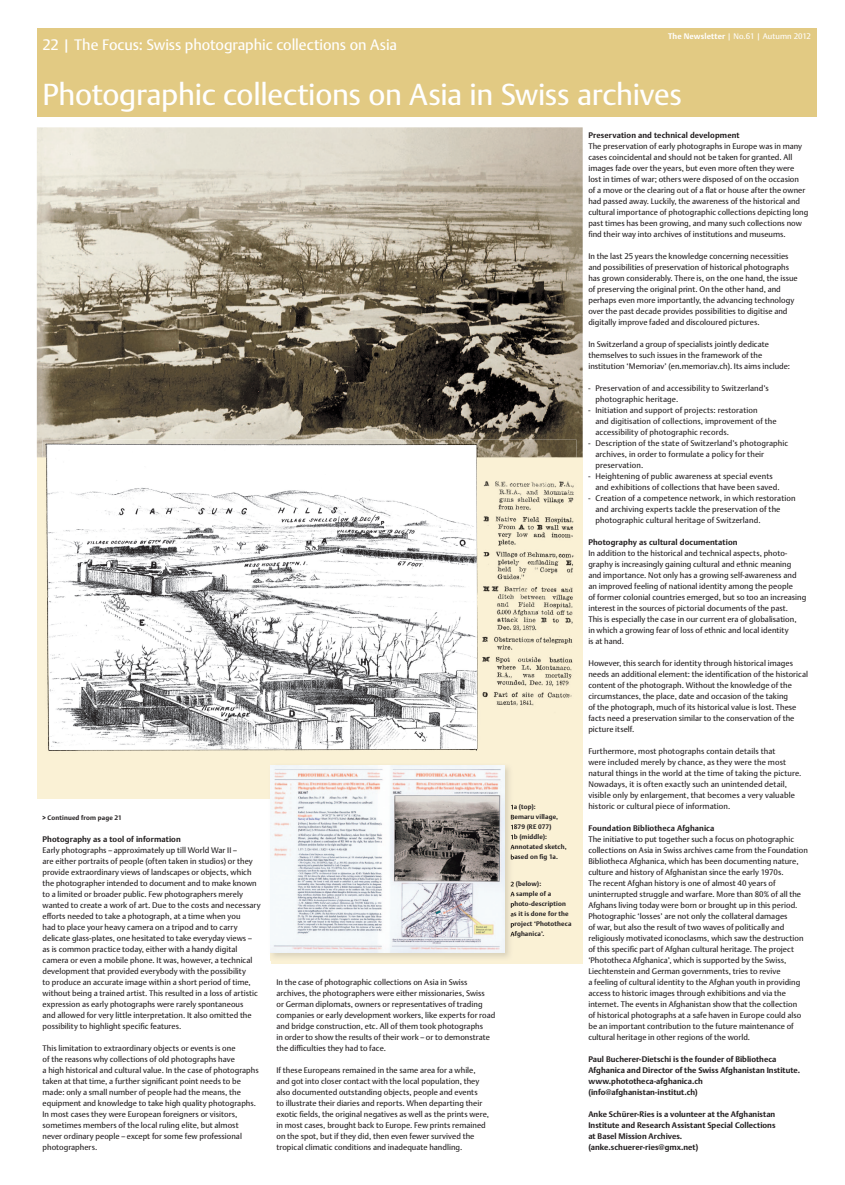
<style>
.page{position:relative;width:845px;height:1185px;background:#fff}
.page>*{position:absolute;margin:0;border:0;box-sizing:border-box;transform-origin:0 0}
.t1{font:30px "DTL Argo TPRO";letter-spacing:-.01em;color:#fff}
.t2{font:15px "DTL Argo TPRO";letter-spacing:-.005em;color:#fff}
.t3{font:8px/11px "DTL Argo TPRO";letter-spacing:.005em;color:#231f20}
.t4{font:700 8px/11px "DTL Argo TPRO";letter-spacing:.005em;color:#231f20}
.t5{font:8px "DTL Argo TPRO";letter-spacing:.01em;color:#fff}
.t6{font:700 6.5px/10px "DTL Argo TPRO";letter-spacing:.02em;color:#231f20}
.s1{font-weight:700}
</style>
<div class="page">
<div style="left:37px;top:457px;width:546px;height:341px;background:#faf1d5"></div>
<div style="left:271px;top:755px;width:312px;height:208px;background:#faf1d5"></div>
<img style="left:37px;top:127px;width:546px;height:330px">
<div style="left:37px;top:28px;width:779px;height:88px;background:#e2ca83"></div>
<img style="left:268px;top:765px;width:241px;height:196px">
<svg style="left:510px;top:804px;width:3px;height:56px"></svg>
<svg style="left:510px;top:881px;width:3px;height:56px"></svg>
<img style="left:271px;top:765px;width:234px;height:187px">
<img style="left:43px;top:440px;width:533px;height:17px">
<img style="left:43px;top:457px;width:35px;height:294px">
<img style="left:470px;top:457px;width:106px;height:294px">
<img style="left:78px;top:749px;width:392px;height:2px">
<img style="left:46px;top:444px;width:332px;height:170px">
<img style="left:378px;top:445px;width:99px;height:304px">
<img style="left:48px;top:614px;width:330px;height:136px">
<p class="t5" style="left:668px;top:32px;width:144px"><span class="s1">The Newsletter</span> | No.61 | Autumn 2012</p>
<h2 class="t2" style="left:43px;top:36px;width:356px">22 | The Focus: Swiss photographic collections on Asia</h2>
<h1 class="t1" style="left:43px;top:77px;width:641px">Photographic collections on Asia in Swiss archives</h1>
<p class="t6" style="left:43px;top:813px;width:81px">&gt; Continued from page 21</p>
<p class="t4" style="left:43px;top:834px;width:140px">Photography as a tool of information</p>
<p class="t3" style="left:43px;top:845px;width:220px">Early photographs – approximately up till World War II –<br>are either portraits of people (often taken in studios) or they provide extraordinary views of landscapes or objects, which the photographer intended to document and to make known to a limited or broader public. Few photographers merely wanted to create a work of art. Due to the costs and necessary efforts needed to take a photograph, at a time when you<br>had to place your heavy camera on a tripod and to carry delicate glass-plates, one hesitated to take everyday views – as is common practice today, either with a handy digital camera or even a mobile phone. It was, however, a technical development that provided everybody with the possibility<br>to produce an accurate image within a short period of time, without being a trained artist. This resulted in a loss of artistic expression as early photographs were rarely spontaneous<br>and allowed for very little interpretation. It also omitted the possibility to highlight specific features.</p>
<p class="t3" style="left:43px;top:1043px;width:218px">This limitation to extraordinary objects or events is one<br>of the reasons why collections of old photographs have<br>a high historical and cultural value. In the case of photographs taken at that time, a further significant point needs to be made: only a small number of people had the means, the equipment and knowledge to take high quality photographs.<br>In most cases they were European foreigners or visitors, sometimes members of the local ruling elite, but almost never ordinary people – except for some few professional photographers.</p>
<p class="t6" style="left:510px;top:802px;width:58px">1a (top):<br>Bemaru village,<br>1879 (RE 077)<br>1b (middle):<br>Annotated sketch, based on fig 1a.</p>
<p class="t6" style="left:510px;top:879px;width:63px">2 (below):<br>A sample of a photo-description as it is done for the project ‘Phototheca<br>Afghanica’.</p>
<p class="t3" style="left:276px;top:977px;width:220px">In the case of photographic collections on Asia in Swiss archives, the photographers were either missionaries, Swiss<br>or German diplomats, owners or representatives of trading companies or early development workers, like experts for road and bridge construction, etc. All of them took photographs<br>in order to show the results of their work – or to demonstrate the difficulties they had to face.</p>
<p class="t3" style="left:276px;top:1065px;width:214px">If these Europeans remained in the same area for a while, and got into closer contact with the local population, they also documented outstanding objects, people and events<br>to illustrate their diaries and reports. When departing their exotic fields, the original negatives as well as the prints were, in most cases, brought back to Europe. Few prints remained on the spot, but if they did, then even fewer survived the tropical climatic conditions and inadequate handling.</p>
<p class="t4" style="left:588px;top:130px;width:153px">Preservation and technical development</p>
<p class="t3" style="left:588px;top:141px;width:221px">The preservation of early photographs in Europe was in many cases coincidental and should not be taken for granted. All images fade over the years, but even more often they were lost in times of war; others were disposed of on the occasion<br>of a move or the clearing out of a flat or house after the owner had passed away. Luckily, the awareness of the historical and cultural importance of photographic collections depicting long past times has been growing, and many such collections now find their way into archives of institutions and museums.</p>
<p class="t3" style="left:588px;top:251px;width:211px">In the last 25 years the knowledge concerning necessities and possibilities of preservation of historical photographs has grown considerably. There is, on the one hand, the issue of preserving the original print. On the other hand, and perhaps even more importantly, the advancing technology over the past decade provides possibilities to digitise and digitally improve faded and discoloured pictures.</p>
<p class="t3" style="left:588px;top:339px;width:203px">In Switzerland a group of specialists jointly dedicate themselves to such issues in the framework of the institution ‘Memoriav’ (en.memoriav.ch). Its aims include:</p>
<p class="t3" style="left:595px;top:383px;width:175px;text-indent:-7px">- Preservation of and accessibility to Switzerland’s photographic heritage.</p>
<p class="t3" style="left:595px;top:405px;width:183px;text-indent:-7px">- Initiation and support of projects: restoration<br>and digitisation of collections, improvement of the accessibility of photographic records.</p>
<p class="t3" style="left:595px;top:438px;width:194px;text-indent:-7px">- Description of the state of Switzerland’s photographic archives, in order to formulate a policy for their preservation.</p>
<p class="t3" style="left:595px;top:471px;width:186px;text-indent:-7px">- Heightening of public awareness at special events and exhibitions of collections that have been saved.</p>
<p class="t3" style="left:595px;top:493px;width:202px;text-indent:-7px">- Creation of a competence network, in which restoration and archiving experts tackle the preservation of the photographic cultural heritage of Switzerland.</p>
<p class="t4" style="left:588px;top:537px;width:151px">Photography as cultural documentation</p>
<p class="t3" style="left:588px;top:548px;width:219px">In addition to the historical and technical aspects, photo&shy;graphy is increasingly gaining cultural and ethnic meaning and importance. Not only has a growing self-awareness and an improved feeling of national identity among the people<br>of former colonial countries emerged, but so too an increasing interest in the sources of pictorial documents of the past.<br>This is especially the case in our current era of globalisation,<br>in which a growing fear of loss of ethnic and local identity<br>is at hand.</p>
<p class="t3" style="left:588px;top:658px;width:221px">However, this search for identity through historical images needs an additional element: the identification of the historical content of the photograph. Without the knowledge of the circumstances, the place, date and occasion of the taking<br>of the photograph, much of its historical value is lost. These facts need a preservation similar to the conservation of the picture itself.</p>
<p class="t3" style="left:588px;top:746px;width:215px">Furthermore, most photographs contain details that<br>were included merely by chance, as they were the most natural things in the world at the time of taking the picture.<br>Nowadays, it is often exactly such an unintended detail, visible only by enlargement, that becomes a very valuable historic or cultural piece of information.</p>
<p class="t4" style="left:588px;top:823px;width:128px">Foundation Bibliotheca Afghanica</p>
<p class="t3" style="left:588px;top:834px;width:221px">The initiative to put together such a focus on photographic collections on Asia in Swiss archives came from the Foundation Bibliotheca Afghanica, which has been documenting nature, culture and history of Afghanistan since the early 1970s.<br>The recent Afghan history is one of almost 40 years of uninterrupted struggle and warfare. More than 80% of all the Afghans living today were born or brought up in this period.<br>Photographic ‘losses’ are not only the collateral damages<br>of war, but also the result of two waves of politically and religiously motivated iconoclasms, which saw the destruction of this specific part of Afghan cultural heritage. The project ‘Phototheca Afghanica’, which is supported by the Swiss, Liechtenstein and German governments, tries to revive<br>a feeling of cultural identity to the Afghan youth in providing access to historic images through exhibitions and via the internet. The events in Afghanistan show that the collection<br>of historical photographs at a safe haven in Europe could also be an important contribution to the future maintenance of cultural heritage in other regions of the world.</p>
<p class="t4" style="left:588px;top:1054px;width:213px">Paul Bucherer-Dietschi is the founder of Bibliotheca Afghanica and Director of the Swiss Afghanistan Institute. www.phototheca-afghanica.ch (info@afghanistan-institut.ch)</p>
<p class="t4" style="left:588px;top:1109px;width:189px">Anke Schürer-Ries is a volunteer at the Afghanistan Institute and Research Assistant Special Collections at Basel Mission Archives. (anke.schuerer-ries@gmx.net)</p>
</div>
